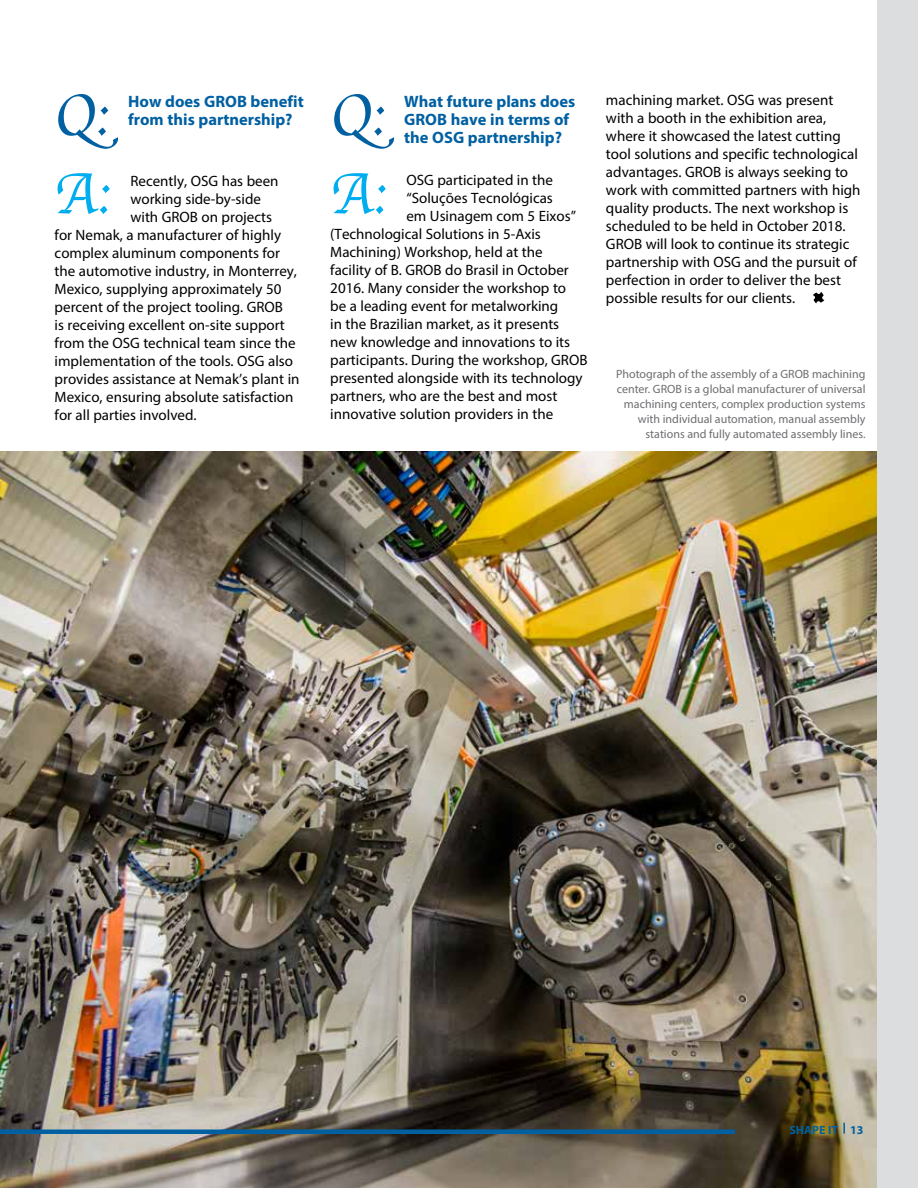
<style>
.page{position:relative;width:918px;height:1188px;background:#fff}
.page>*{position:absolute;margin:0;border:0;box-sizing:border-box;transform-origin:0 0}
.t1{font:60px "Apple Chancery";color:#0060a2}
.t2{font:60px "Apple Chancery";color:#00aeef}
.t3{font:700 16.5px/18px "Myriad Pro";color:#0060a2}
.t4{font:15px/18px "Myriad Pro";color:#000}
.t5{font:12px/15px "Myriad Pro";color:#6d6e71;text-align:right}
.t6{font:700 12px "Myriad Pro";color:#0060a2}
</style>
<div class="page">
<img style="left:0;top:451px;width:878px;height:737px">
<div style="left:878px;top:0;width:40px;height:1188px;background:#dcddde"></div>
<svg style="left:813px;top:292px;width:11px;height:11px"></svg>
<hr style="left:0;top:1130px;width:735px;height:4px;background:#0060a2">
<svg style="left:843px;top:1123px;width:2px;height:11px"></svg>
<h1 class="t1" style="left:54px;top:67px;width:55px">Q:</h1>
<h1 class="t1" style="left:330px;top:67px;width:55px">Q:</h1>
<h1 class="t2" style="left:54px;top:146px;width:57px">A:</h1>
<h1 class="t2" style="left:330px;top:146px;width:57px">A:</h1>
<p class="t3" style="left:404px;top:91px;width:173px">What future plans does<br>GROB have in terms of the OSG partnership?</p>
<p class="t4" style="left:406px;top:171px;width:148px">OSG participated in the</p>
<p class="t4" style="left:406px;top:189px;width:148px">“Soluções Tecnológicas</p>
<p class="t4" style="left:406px;top:207px;width:171px">em Usinagem com 5 Eixos”</p>
<p class="t4" style="left:330px;top:225px;width:212px">(Technological Solutions in 5-Axis</p>
<p class="t4" style="left:330px;top:243px;width:214px">Machining) Workshop, held at the</p>
<p class="t4" style="left:330px;top:261px;width:240px">facility of B. GROB do Brasil in October</p>
<p class="t4" style="left:330px;top:279px;width:237px">2016. Many consider the workshop to</p>
<p class="t4" style="left:330px;top:297px;width:229px">be a leading event for metalworking</p>
<p class="t4" style="left:330px;top:315px;width:230px">in the Brazilian market, as it presents</p>
<p class="t4" style="left:330px;top:333px;width:241px">new knowledge and innovations to its</p>
<p class="t4" style="left:330px;top:351px;width:259px">participants. During the workshop, GROB</p>
<p class="t4" style="left:330px;top:369px;width:254px">presented alongside with its technology</p>
<p class="t4" style="left:330px;top:387px;width:229px">partners, who are the best and most</p>
<p class="t4" style="left:330px;top:405px;width:224px">innovative solution providers in the</p>
<p class="t3" style="left:128px;top:92px;width:177px">How does GROB benefit from this partnership?</p>
<p class="t4" style="left:130px;top:171px;width:150px">Recently, OSG has been</p>
<p class="t4" style="left:130px;top:189px;width:132px">working side-by-side</p>
<p class="t4" style="left:130px;top:207px;width:143px">with GROB on projects</p>
<p class="t4" style="left:55px;top:225px;width:228px">for Nemak, a manufacturer of highly</p>
<p class="t4" style="left:55px;top:243px;width:227px">complex aluminum components for</p>
<p class="t4" style="left:55px;top:261px;width:244px">the automotive industry, in Monterrey,</p>
<p class="t4" style="left:55px;top:279px;width:228px">Mexico, supplying approximately 50</p>
<p class="t4" style="left:55px;top:297px;width:230px">percent of the project tooling. GROB</p>
<p class="t4" style="left:55px;top:315px;width:232px">is receiving excellent on-site support</p>
<p class="t4" style="left:55px;top:333px;width:243px">from the OSG technical team since the</p>
<p class="t4" style="left:55px;top:351px;width:240px">implementation of the tools. OSG also</p>
<p class="t4" style="left:55px;top:369px;width:246px">provides assistance at Nemak’s plant in</p>
<p class="t4" style="left:55px;top:387px;width:240px">Mexico, ensuring absolute satisfaction</p>
<p class="t4" style="left:55px;top:405px;width:144px">for all parties involved.</p>
<p class="t4" style="left:606px;top:91px;width:256px">machining market. OSG was present with a booth in the exhibition area, where it showcased the latest cutting tool solutions and specific technological advantages. GROB is always seeking to work with committed partners with high quality products. The next workshop is scheduled to be held in October 2018.<br>GROB will look to continue its strategic partnership with OSG and the pursuit of perfection in order to deliver the best possible results for our clients.</p>
<p class="t5" style="left:616px;top:366px;width:251px">Photograph of the assembly of a GROB machining center. GROB is a global manufacturer of universal machining centers, complex production systems with individual automation, manual assembly stations and fully automated assembly lines.</p>
<p class="t6" style="left:789px;top:1122px;width:76px">SHAPE IT 13</p>
</div>
